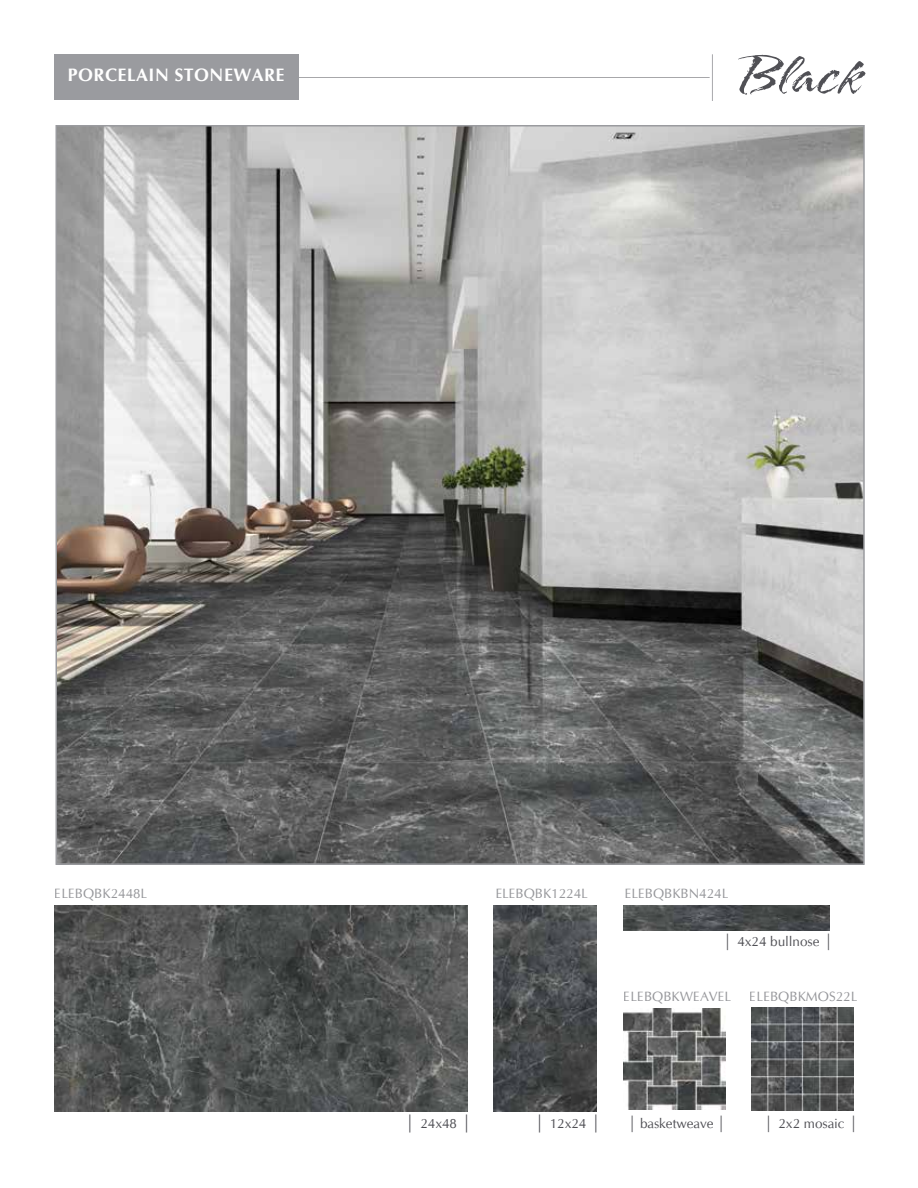
<style>
.page{position:relative;width:918px;height:1188px;background:#fff}
.page>*{position:absolute;margin:0;border:0;box-sizing:border-box;transform-origin:0 0}
.t1{font:63px "Arid ITCTT";color:#505055}
.t2{font:700 18px "CG Omega";letter-spacing:.025em;color:#fff}
.t3{font:13.5px "CG Omega";color:#737479}
.t4{font:13.5px "CG Omega";color:#505055}
.s1{font-size:16.5px}
.s2{font-size:18px}
</style>
<div class="page">
<img style="left:59px;top:128px;width:803px;height:734px">
<hr style="left:298px;top:77px;width:412px;height:1px;background:#505055">
<hr style="left:712px;top:54px;width:1px;height:47px;background:#505055">
<div style="left:54px;top:54px;width:244px;height:46px;background:#9a9b9f"></div>
<img style="left:494px;top:905px;width:103px;height:206px">
<img style="left:623px;top:905px;width:207px;height:26px">
<img style="left:55px;top:905px;width:412px;height:206px">
<img style="left:624px;top:1009px;width:102px;height:101px">
<img style="left:751px;top:1008px;width:102px;height:102px">
<h2 class="t2" style="left:68px;top:63px;width:219px">PORCELAIN STONEWARE</h2>
<h1 class="t1" style="left:740px;top:40px;width:124px">Black</h1>
<p class="t3" style="left:55px;top:885px;width:94px">ELEBQBK2448L</p>
<p class="t3" style="left:495px;top:885px;width:94px">ELEBQBK1224L</p>
<p class="t3" style="left:625px;top:885px;width:105px">ELEBQBKBN424L</p>
<p class="t4" style="left:723px;top:934px;width:111px"><span class="s1">|</span> 4x24 bullnose <span class="s1">|</span></p>
<p class="t3" style="left:624px;top:988px;width:109px">ELEBQBKWEAVEL</p>
<p class="t3" style="left:750px;top:988px;width:109px">ELEBQBKMOS22L</p>
<p class="t4" style="left:406px;top:1116px;width:67px"><span class="s2">|</span> 24x48 <span class="s2">|</span></p>
<p class="t4" style="left:535px;top:1116px;width:67px"><span class="s2">|</span> 12x24 <span class="s2">|</span></p>
<p class="t4" style="left:628px;top:1115px;width:99px"><span class="s1">|</span> basketweave <span class="s1">|</span></p>
<p class="t4" style="left:764px;top:1116px;width:95px"><span class="s1">|</span> 2x2 mosaic <span class="s1">|</span></p>
</div>
